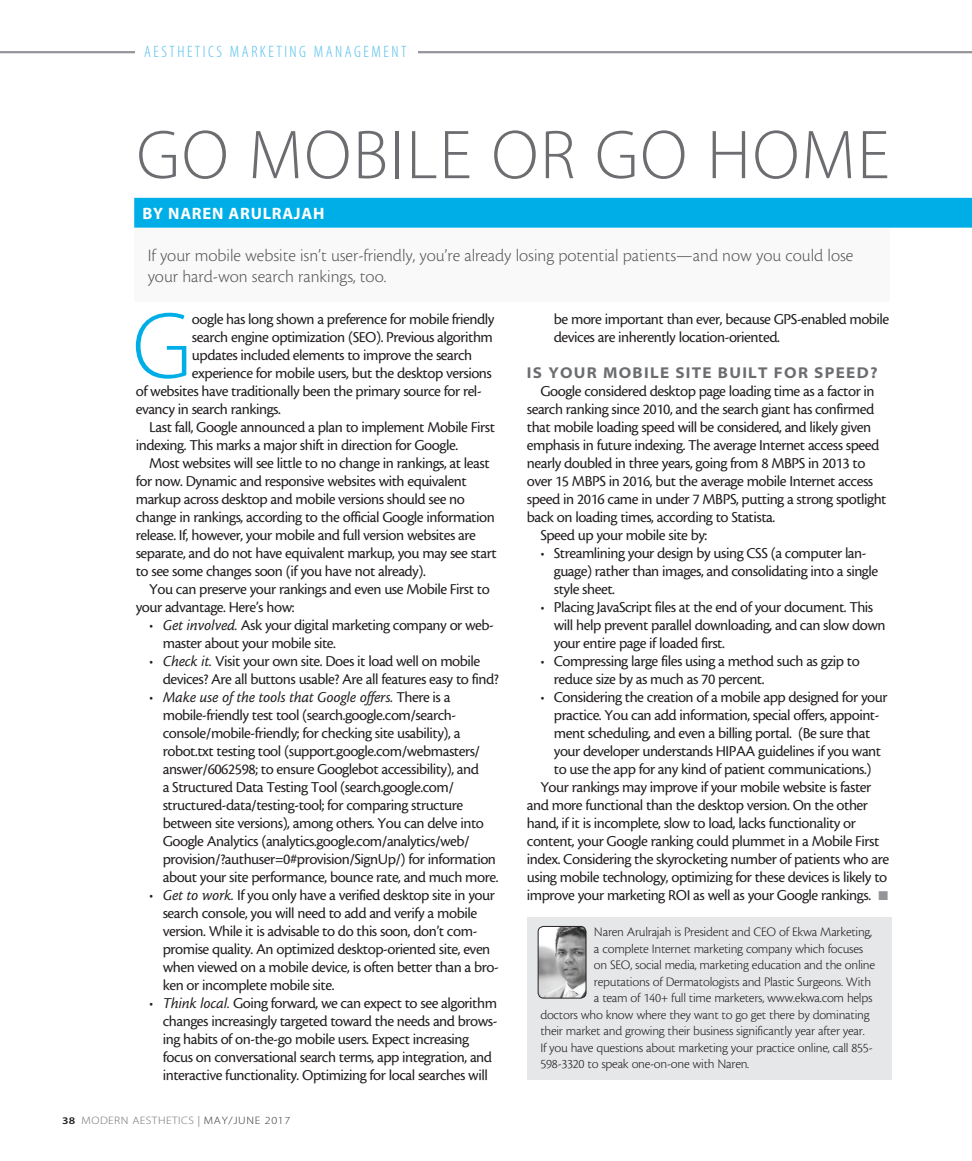
<style>
.page{position:relative;width:972px;height:1161px;background:#fff}
.page>*{position:absolute;margin:0;border:0;box-sizing:border-box;transform-origin:0 0}
.body_first{font:95.85px "Myriad MM 215 600";color:#00aee7}
.headline{font:69.75px "Myriad MM 215 600";letter-spacing:.025em;color:#6c6d70}
.body{font:18px/21px "Cronos MM 250 12";color:#57585a}
.t1{font:16.5px "Myriad MM 215 300";letter-spacing:.15em;color:#54bfec}
.byline{font:16.5px "Myriad MM 700 600";letter-spacing:.045em;color:#fff}
.body-2{font:15.75px/18px "Cronos MM 408 10";letter-spacing:-.03em;color:#231f20}
.body_first-2{font:15.75px "Cronos MM 408 10";letter-spacing:-.03em;color:#231f20}
.subhead{font:15.75px "Myriad MM 700 700";letter-spacing:.08em;color:#6c6d70}
.body-3{font:13.5px "Cronos MM 250 9";letter-spacing:-.02em;color:#231f20}
.t2{font:10.8px "Myriad MM 215 600";letter-spacing:.04em;color:#6c6d70;scale:1.11 1}
.s1{font-family:"Cronos MM It 408 10"}
.s2{font-family:"Myriad MM 565 600";font-size:10.2px;color:#231f20}
.s3{font-family:"Myriad MM 400 600";color:#939598}
.s4{color:#312f30}
.s5{color:#939598}
</style>
<div class="page">
<hr style="left:0;top:51px;width:972px;height:2px;background:#939598">
<div style="left:135px;top:37px;width:250px;height:19px;background:#fff"></div>
<div style="left:143px;top:44px;width:274px;height:19px;background:#fff"></div>
<div style="left:134px;top:228px;width:756px;height:74px;background:#f9f9f9"></div>
<div style="left:135px;top:199px;width:836px;height:28px;background:#00aee7"></div>
<div style="left:134px;top:198px;width:838px;height:30px;border:2px solid #00aee7"></div>
<div style="left:527px;top:918px;width:364px;height:162px;background:#e6e7e9"></div>
<img style="left:538px;top:926px;width:48px;height:72px">
<div style="left:538px;top:926px;width:48px;height:73px;border:1px solid #231f20;border-radius:5px"></div>
<p class="t1" style="left:144px;top:44px;width:264px">AESTHETICS MARKETING MANAGEMENT</p>
<p class="headline" style="left:136px;top:121px;width:755px">GO MOBILE OR GO HOME</p>
<p class="byline" style="left:142px;top:205px;width:183px">BY NAREN ARULRAJAH</p>
<p class="body" style="left:148px;top:245px;width:707px">If your mobile website isn’t user-friendly, you’re already losing potential patients—and now you could lose your hard-won search rankings, too.</p>
<p class="body_first" style="left:132px;top:300px;width:61px">G</p>
<p class="body_first-2" style="left:192px;top:311px;width:304px">oogle has long shown a preference for mobile friendly</p>
<p class="body_first-2" style="left:192px;top:329px;width:303px">search engine optimization (SEO). Previous algorithm</p>
<p class="body_first-2" style="left:192px;top:347px;width:282px">updates included elements to improve the search</p>
<p class="body_first-2" style="left:192px;top:365px;width:301px">experience for mobile users, but the desktop versions</p>
<p class="body_first-2" style="left:136px;top:383px;width:348px">of websites have traditionally been the primary source for rel-</p>
<p class="body_first-2" style="left:136px;top:401px;width:147px">evancy in search rankings.</p>
<p class="body-2" style="left:136px;top:418px;width:361px;text-indent:14px">Last fall, Google announced a plan to implement Mobile First indexing. This marks a major shift in direction for Google.</p>
<p class="body-2" style="left:136px;top:454px;width:362px;text-indent:14px">Most websites will see little to no change in rankings, at least for now. Dynamic and responsive websites with equivalent markup across desktop and mobile versions should see no change in rankings, according to the official Google information release. If, however, your mobile and full version websites are separate, and do not have equivalent markup, you may see start to see some changes soon (if you have not already).</p>
<p class="body-2" style="left:136px;top:580px;width:356px;text-indent:14px">You can preserve your rankings and even use Mobile First to your advantage. Here’s how:</p>
<p class="body-2" style="left:163px;top:616px;width:333px;text-indent:-14px">• <span class="s1">Get involved.</span> Ask your digital marketing company or web&shy;master about your mobile site.</p>
<p class="body-2" style="left:163px;top:652px;width:338px;text-indent:-14px">• <span class="s1">Check it.</span> Visit your own site. Does it load well on mobile devices? Are all buttons usable? Are all features easy to find?</p>
<p class="body-2" style="left:163px;top:688px;width:337px;text-indent:-14px">• <span class="s1">Make use of the tools that Google offers.</span> There is a mobile-friendly test tool (search.google.com/search&shy;console/mobile-friendly; for checking site usability), a robot.txt testing tool (support.google.com/webmasters/ answer/6062598; to ensure Googlebot accessibility), and<br>a Structured Data Testing Tool (search.google.com/ structured-data/testing-tool; for comparing structure between site versions), among others. You can delve into Google Analytics (analytics.google.com/analytics/web/ provision/?authuser=0#provision/SignUp/) for information about your site performance, bounce rate, and much more.</p>
<p class="body-2" style="left:163px;top:886px;width:338px;text-indent:-14px">• <span class="s1">Get to work.</span> If you only have a verified desktop site in your search console, you will need to add and verify a mobile version. While it is advisable to do this soon, don’t com&shy;promise quality. An optimized desktop-oriented site, even when viewed on a mobile device, is often better than a bro&shy;ken or incomplete mobile site.</p>
<p class="body-2" style="left:163px;top:994px;width:336px;text-indent:-14px">• <span class="s1">Think local.</span> Going forward, we can expect to see algorithm changes increasingly targeted toward the needs and brows&shy;ing habits of on-the-go mobile users. Expect increasing focus on conversational search terms, app integration, and interactive functionality. Optimizing for local searches will</p>
<p class="t2" style="left:62px;top:1115px;width:207px"><span class="s2">38</span> MODERN AESTHETICS <span class="s3">|</span> <span class="s4">MAY/JUNE 2017</span></p>
<p class="body-2" style="left:554px;top:310px;width:337px">be more important than ever, because GPS-enabled mobile devices are inherently location-oriented.</p>
<p class="subhead" style="left:527px;top:365px;width:352px">IS YOUR MOBILE SITE BUILT FOR SPEED?</p>
<p class="body-2" style="left:527px;top:382px;width:361px;text-indent:14px">Google considered desktop page loading time as a factor in search ranking since 2010, and the search giant has confirmed that mobile loading speed will be considered, and likely given emphasis in future indexing. The average Internet access speed nearly doubled in three years, going from 8 MBPS in 2013 to over 15 MBPS in 2016, but the average mobile Internet access speed in 2016 came in under 7 MBPS, putting a strong spotlight back on loading times, according to Statista.</p>
<p class="body-2" style="left:540px;top:526px;width:168px">Speed up your mobile site by:</p>
<p class="body-2" style="left:554px;top:544px;width:326px;text-indent:-14px">• Streamlining your design by using CSS (a computer lan&shy;guage) rather than images, and consolidating into a single style sheet.</p>
<p class="body-2" style="left:554px;top:598px;width:333px;text-indent:-14px">• Placing JavaScript files at the end of your document. This will help prevent parallel downloading, and can slow down your entire page if loaded first.</p>
<p class="body-2" style="left:554px;top:652px;width:307px;text-indent:-14px">• Compressing large files using a method such as gzip to reduce size by as much as 70 percent.</p>
<p class="body-2" style="left:540px;top:688px;width:349px;text-align:center">• Considering the creation of a mobile app designed for your practice. You can add information, special offers, appoint&shy;ment scheduling, and even a billing portal. (Be sure that<br>your developer understands HIPAA guidelines if you want<br>to use the app for any kind of patient communications.)</p>
<p class="body-2" style="left:527px;top:778px;width:364px;text-indent:14px">Your rankings may improve if your mobile website is faster and more functional than the desktop version. On the other hand, if it is incomplete, slow to load, lacks functionality or content, your Google ranking could plummet in a Mobile First index. Considering the skyrocketing number of patients who are using mobile technology, optimizing for these devices is likely to improve your marketing ROI as well as your Google rankings. <span class="s5">■</span></p>
<p class="body-3" style="left:594px;top:925px;width:280px">Naren Arulrajah is President and CEO of Ekwa Marketing,</p>
<p class="body-3" style="left:594px;top:941px;width:271px">a complete Internet marketing company which focuses</p>
<p class="body-3" style="left:594px;top:958px;width:283px">on SEO, social media, marketing education and the online</p>
<p class="body-3" style="left:594px;top:974px;width:279px">reputations of Dermatologists and Plastic Surgeons. With</p>
<p class="body-3" style="left:594px;top:991px;width:280px">a team of 140+ full time marketers, www.ekwa.com helps</p>
<p class="body-3" style="left:540px;top:1007px;width:331px">doctors who know where they want to go get there by dominating</p>
<p class="body-3" style="left:540px;top:1024px;width:326px">their market and growing their business significantly year after year.</p>
<p class="body-3" style="left:540px;top:1040px;width:334px">If you have questions about marketing your practice online, call 855-</p>
<p class="body-3" style="left:540px;top:1057px;width:210px">598-3320 to speak one-on-one with Naren.</p>
</div>
